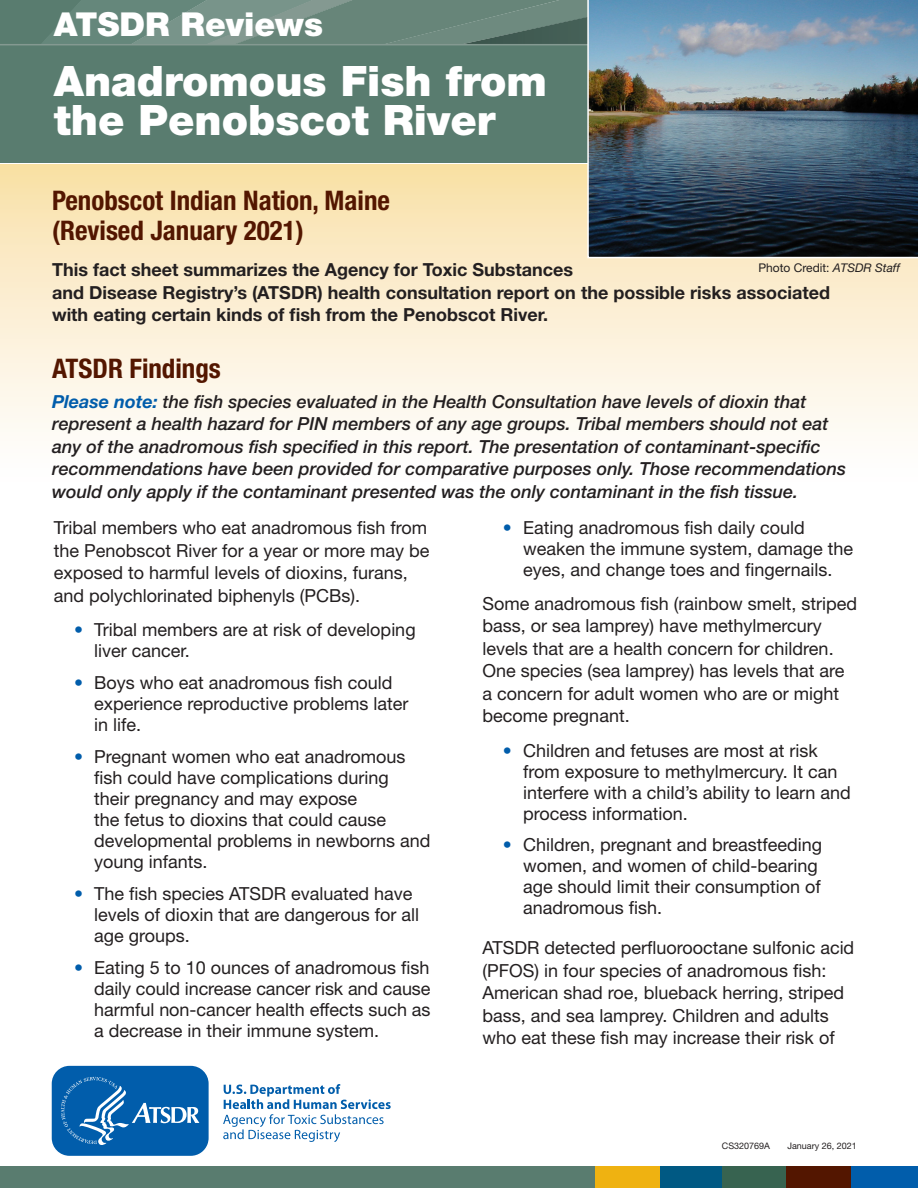
<style>
.page{position:relative;width:918px;height:1188px;background:#fff}
.page>*{position:absolute;margin:0;border:0;box-sizing:border-box;transform-origin:0 0}
.t1{font:900 42px/39px "Helvetica Neue LT Std";color:#fff}
.t2{font:900 33px "Helvetica Neue LT Std";color:#fff}
.t3{font:700 condensed 27px/30px "Helvetica Neue LT Std";color:#531600}
.t4{font:18px/21px "Helvetica Neue LT Std";color:#231f20}
.t5{font:italic 500 18px/22.5px "Helvetica Neue LT Std";color:#231f20}
.t6{font:700 18px/22.5px "Helvetica Neue LT Std";color:#231f20}
.t7{font:12px "Helvetica Neue LT Std";color:#231f20}
.t8{font:9px "Helvetica Neue LT Std";color:#231f20}
.s1{font-weight:700;color:#015dab}
.s2{font-style:italic}
.s3{color:#015dab}
</style>
<div class="page">
<div style="left:0;top:1167px;width:597px;height:21px;background:#597c6f"></div>
<div style="left:658px;top:1167px;width:65px;height:21px;background:#005983"></div>
<div style="left:722px;top:1167px;width:65px;height:21px;background:#376350"></div>
<div style="left:787px;top:1167px;width:64px;height:21px;background:#531600"></div>
<div style="left:851px;top:1167px;width:67px;height:21px;background:#015dab"></div>
<div style="left:595px;top:1167px;width:64px;height:21px;background:#efb211"></div>
<svg style="left:0;top:0;width:587px;height:44px"></svg>
<div style="left:0;top:45px;width:918px;height:117px;background:#597c6f"></div>
<hr style="left:0;top:44px;width:918px;height:1px;background:#849991">
<div style="left:0;top:165px;width:918px;height:319px;background:linear-gradient(to bottom,#f9e1a9,#fff)"></div>
<svg style="left:223px;top:1084px;width:168px;height:58px"></svg>
<svg style="left:51px;top:1065px;width:158px;height:91px"></svg>
<img style="left:587px;top:0;width:331px;height:258px">
<h2 class="t2" style="left:54px;top:4px;width:271px">ATSDR Reviews</h2>
<h1 class="t1" style="left:54px;top:62px;width:495px">Anadromous Fish from the Penobscot River</h1>
<h3 class="t3" style="left:52px;top:185px;width:339px">Penobscot Indian Nation, Maine (Revised January 2021)</h3>
<p class="t6" style="left:52px;top:258px;width:780px">This fact sheet summarizes the Agency for Toxic Substances<br>and Disease Registry’s (ATSDR) health consultation report on the possible risks associated with eating certain kinds of fish from the Penobscot River.</p>
<h3 class="t3" style="left:52px;top:353px;width:170px">ATSDR Findings</h3>
<p class="t5" style="left:52px;top:390px;width:796px"><span class="s1">Please note:</span> the fish species evaluated in the Health Consultation have levels of dioxin that represent a health hazard for PIN members of any age groups. Tribal members should not eat any of the anadromous fish specified in this report. The presentation of contaminant-specific recommendations have been provided for comparative purposes only. Those recommendations would only apply if the contaminant presented was the only contaminant in the fish tissue.</p>
<p class="t7" style="left:758px;top:261px;width:143px">Photo Credit: <span class="s2">ATSDR Staff</span></p>
<p class="t4" style="left:54px;top:516px;width:377px;line-height:22.5px">Tribal members who eat anadromous fish from the Penobscot River for a year or more may be exposed to harmful levels of dioxins, furans, and polychlorinated biphenyls (PCBs).</p>
<p class="t4" style="left:94px;top:619px;width:323px;text-indent:-20px"><span class="s3">•</span> Tribal members are at risk of developing liver cancer.</p>
<p class="t4" style="left:94px;top:672px;width:316px;text-indent:-20px"><span class="s3">•</span> Boys who eat anadromous fish could experience reproductive problems later in life.</p>
<p class="t4" style="left:94px;top:746px;width:338px;text-indent:-20px"><span class="s3">•</span> Pregnant women who eat anadromous fish could have complications during<br>their pregnancy and may expose<br>the fetus to dioxins that could cause developmental problems in newborns and young infants.</p>
<p class="t4" style="left:94px;top:883px;width:327px;text-indent:-20px"><span class="s3">•</span> The fish species ATSDR evaluated have levels of dioxin that are dangerous for all age groups.</p>
<p class="t4" style="left:94px;top:956px;width:338px;text-align:justify;text-indent:-20px"><span class="s3">•</span> Eating 5 to 10 ounces of anadromous fish daily could increase cancer risk and cause harmful non-cancer health effects such as a decrease in their immune system.</p>
<p class="t4" style="left:523px;top:517px;width:332px;text-indent:-20px"><span class="s3">•</span> Eating anadromous fish daily could weaken the immune system, damage the eyes, and change toes and fingernails.</p>
<p class="t4" style="left:483px;top:592px;width:376px;line-height:22.5px">Some anadromous fish (rainbow smelt, striped bass, or sea lamprey) have methylmercury levels that are a health concern for children.<br>One species (sea lamprey) has levels that are a concern for adult women who are or might become pregnant.</p>
<p class="t4" style="left:523px;top:739px;width:329px;text-indent:-20px"><span class="s3">•</span> Children and fetuses are most at risk from exposure to methylmercury. It can interfere with a child’s ability to learn and process information.</p>
<p class="t4" style="left:523px;top:834px;width:301px;text-indent:-20px"><span class="s3">•</span> Children, pregnant and breastfeeding women, and women of child-bearing age should limit their consumption of anadromous fish.</p>
<p class="t4" style="left:483px;top:937px;width:373px;line-height:22.5px">ATSDR detected perfluorooctane sulfonic acid (PFOS) in four species of anadromous fish:<br>American shad roe, blueback herring, striped bass, and sea lamprey. Children and adults who eat these fish may increase their risk of</p>
<p class="t8" style="left:722px;top:1140px;width:50px">CS320769A</p>
<p class="t8" style="left:787px;top:1140px;width:71px">January 26, 2021</p>
</div>
